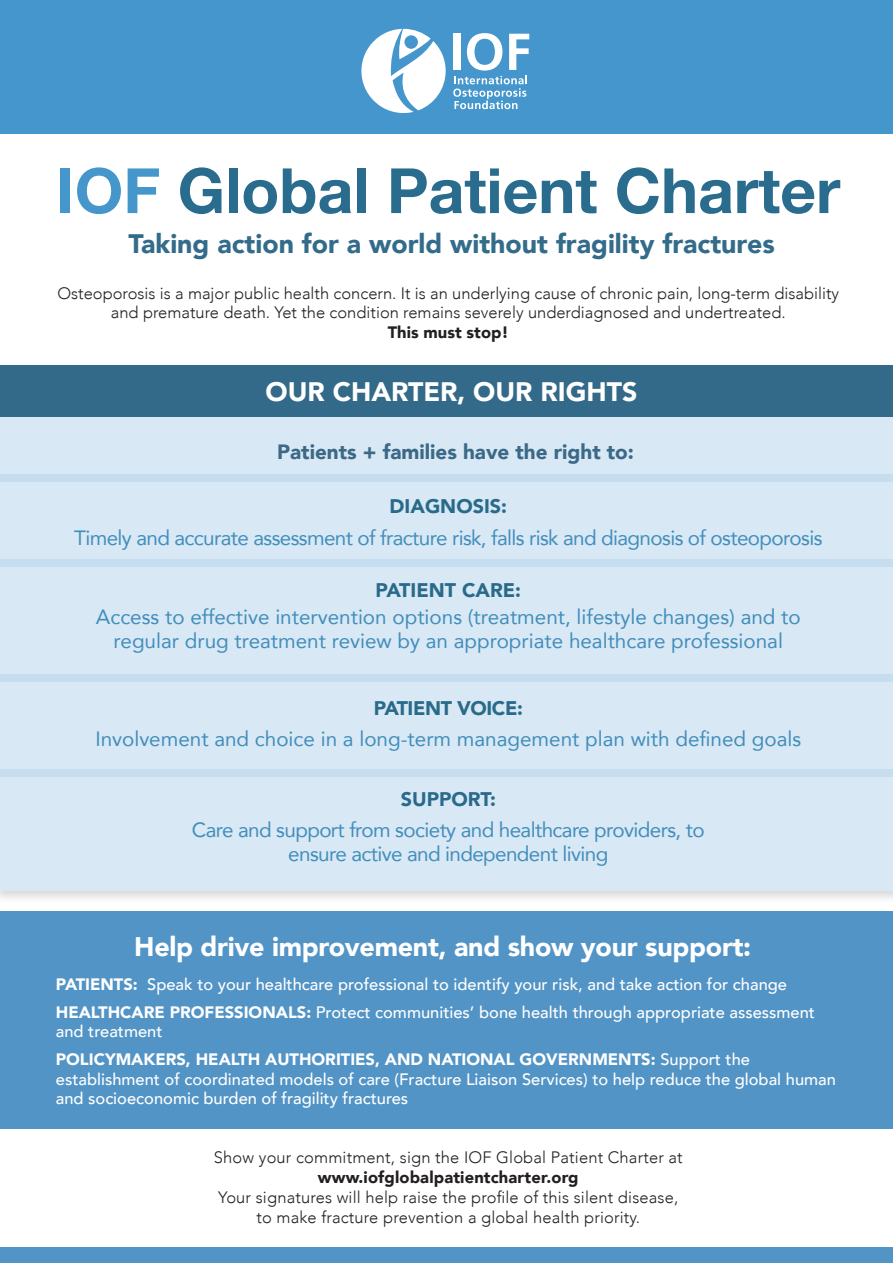
<style>
.page{position:relative;width:893px;height:1263px;background:#fff}
.page>*{position:absolute;margin:0;border:0;box-sizing:border-box;transform-origin:0 0}
.t1{font:700 62.4px "Helvetica Neue";color:#296c8e}
.t2{font:700 51.9px "Frutiger";color:#fff}
.t3{font:900 26.85px "Avenir";letter-spacing:-.01em;color:#fff}
.t4{font:900 26.7px "Avenir";color:#336c8b}
.t5{font:900 26.7px "Avenir";color:#fff}
.t6{font:20.7px/24px "Avenir";color:#428ebc;text-align:center}
.t7{font:20.7px/24px "Avenir";letter-spacing:-.03em;color:#428ebc;text-align:center}
.t8{font:900 20.7px "Avenir";color:#3b6987}
.t9{font:900 19.65px "Avenir";color:#296a8a}
.t10{font:900 19.65px "Avenir";letter-spacing:-.02em;color:#296a8a}
.t11{font:300 16.5px/19.8px "Avenir";color:#231f20;text-align:center}
.t12{font:500 16.5px/28px "Avenir";color:#fff}
.t13{font:900 16.5px/28px "Avenir";color:#fff}
.t14{font:900 16.5px "Avenir";letter-spacing:.01em;color:#231f20}
.s1{color:#4496cb}
.s2{font-weight:900}
.s3{font-weight:500}
</style>
<div class="page">
<div style="left:0;top:366px;width:893px;height:538px;background:#231f20;opacity:.75"></div>
<div style="left:0;top:368px;width:893px;height:522px;background:#d8e8f4"></div>
<div style="left:0;top:474px;width:893px;height:8px;background:#c6ddef"></div>
<div style="left:0;top:559px;width:893px;height:8px;background:#c6ddef"></div>
<div style="left:0;top:674px;width:893px;height:7px;background:#c6ddef"></div>
<div style="left:0;top:769px;width:893px;height:7px;background:#c6ddef"></div>
<div style="left:0;top:911px;width:893px;height:218px;background:#5294c6"></div>
<div style="left:0;top:0;width:893px;height:133px;background:#4496cc"></div>
<div style="left:0;top:365px;width:893px;height:51px;background:#336a89"></div>
<svg style="left:361px;top:29px;width:85px;height:84px"></svg>
<svg style="left:453px;top:76px;width:74px;height:33px"></svg>
<div style="left:0;top:1248px;width:893px;height:15px;background:#5294c6"></div>
<h2 class="t2" style="left:450px;top:21px;width:82px">IOF</h2>
<h1 class="t1" style="left:56px;top:142px;width:786px"><span class="s1">IOF</span> Global Patient Charter</h1>
<h3 class="t4" style="left:128px;top:221px;width:648px">Taking action for a world without fragility fractures</h3>
<p class="t11" style="left:57px;top:283px;width:783px">Osteoporosis is a major public health concern. It is an underlying cause of chronic pain, long-term disability and premature death. Yet the condition remains severely underdiagnosed and undertreated.</p>
<p class="t14" style="left:388px;top:318px;width:122px">This must stop!</p>
<h3 class="t5" style="left:266px;top:368px;width:373px">OUR CHARTER, OUR RIGHTS</h3>
<p class="t8" style="left:277px;top:434px;width:358px">Patients + families have the right to:</p>
<p class="t9" style="left:390px;top:490px;width:119px">DIAGNOSIS:</p>
<p class="t7" style="left:74px;top:525px;width:750px">Timely and accurate assessment of fracture risk, falls risk and diagnosis of osteoporosis</p>
<p class="t9" style="left:376px;top:573px;width:147px">PATIENT CARE:</p>
<p class="t6" style="left:96px;top:605px;width:706px">Access to effective intervention options (treatment, lifestyle changes) and to regular drug treatment review by an appropriate healthcare professional</p>
<p class="t10" style="left:374px;top:691px;width:151px">PATIENT VOICE:</p>
<p class="t6" style="left:95px;top:726px;width:707px">Involvement and choice in a long-term management plan with defined goals</p>
<p class="t9" style="left:401px;top:782px;width:97px">SUPPORT:</p>
<p class="t7" style="left:192px;top:817px;width:514px">Care and support from society and healthcare providers, to ensure active and independent living</p>
<h3 class="t3" style="left:134px;top:923px;width:618px">Help drive improvement, and show your support:</h3>
<p class="t12" style="left:56px;top:969px;width:761px"><span class="s2">PATIENTS:</span> Speak to your healthcare professional to identify your risk, and take action for change<br><span class="s2">HEALTHCARE PROFESSIONALS:</span> Protect communities’ bone health through appropriate assessment</p>
<p class="t13" style="left:56px;top:1017px;width:696px"><span class="s3">and treatment<br></span>POLICYMAKERS, HEALTH AUTHORITIES, AND NATIONAL GOVERNMENTS: <span class="s3">Support the</span></p>
<p class="t12" style="left:56px;top:1068px;width:782px;line-height:19.5px">establishment of coordinated models of care (Fracture Liaison Services) to help reduce the global human and socioeconomic burden of fragility fractures</p>
<p class="t11" style="left:214px;top:1148px;width:470px">Show your commitment, sign the IOF Global Patient Charter at</p>
<p class="t14" style="left:318px;top:1163px;width:262px">www.iofglobalpatientcharter.org</p>
<p class="t11" style="left:218px;top:1187px;width:462px">Your signatures will help raise the profile of this silent disease, to make fracture prevention a global health priority.</p>
</div>
